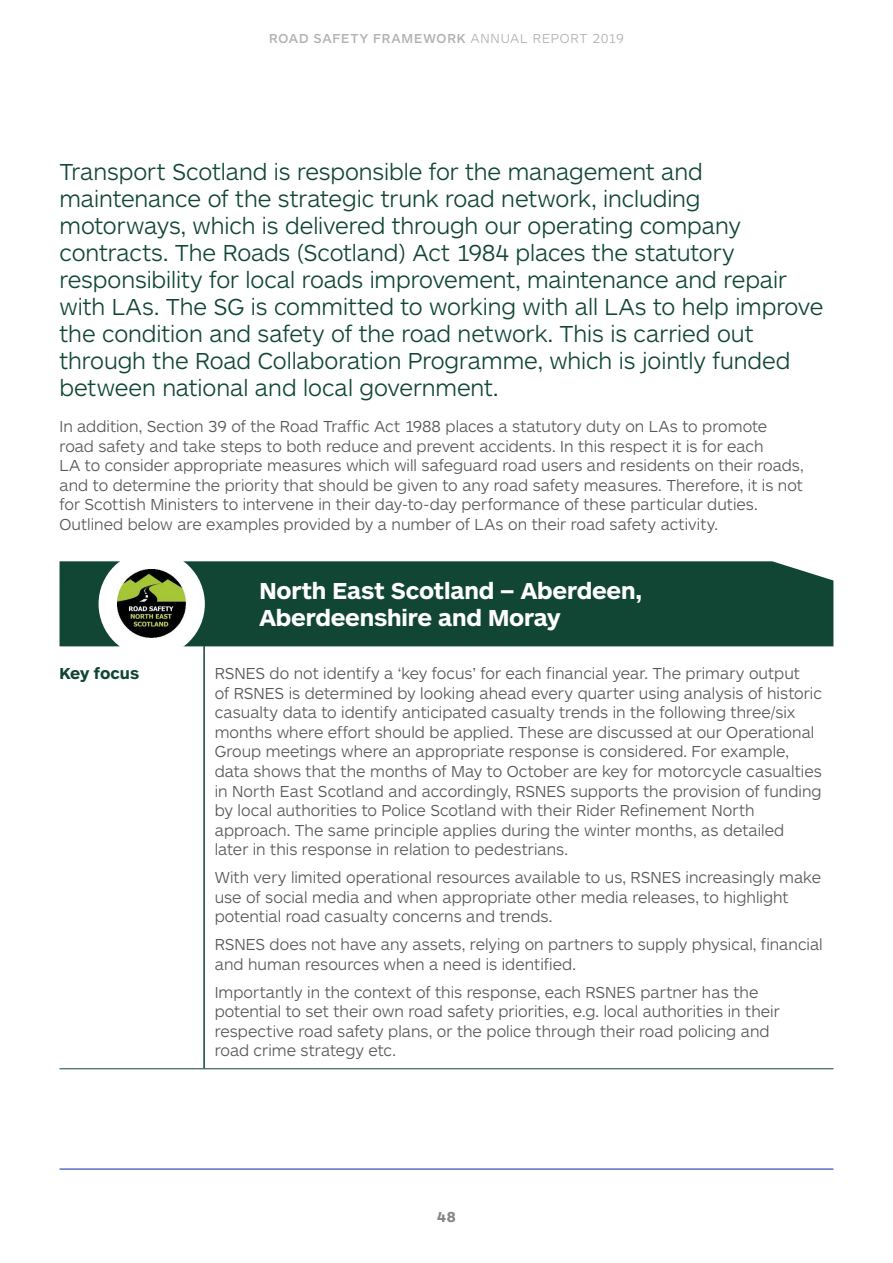
<style>
.page{position:relative;width:893px;height:1263px;background:#fff}
.page>*{position:absolute;margin:0;border:0;box-sizing:border-box;transform-origin:0 0}
.t1{font:300 24px/27px "ARS Maquette Tr";letter-spacing:-.005em;color:#114634}
.t2{font:700 24px/27px "ARS Maquette Tr";letter-spacing:-.01em;color:#fff}
.t3{font:300 16.5px/19.5px "ARS Maquette Tr";color:#575756}
.t4{font:700 16.5px "ARS Maquette Tr";letter-spacing:-.005em;color:#114634}
.t5{font:700 15px "ARS Maquette Tr";color:#878787}
.t6{font:500 13.5px "ARS Maquette Tr";letter-spacing:.06em;color:#b3b2b2}
.s1{font-weight:300}
</style>
<div class="page">
<hr style="left:60px;top:1169px;width:773px;height:1px;background:#0a26aa">
<hr style="left:203px;top:646px;width:2px;height:422px;background:#114634">
<hr style="left:60px;top:1068px;width:144px;height:1px;background:#114634">
<hr style="left:204px;top:1068px;width:629px;height:1px;background:#114634">
<div style="left:60px;top:561px;width:773px;height:85px;background:#114634"></div>
<div style="left:99px;top:551px;width:106px;height:106px;background:#fff;border-radius:50%"></div>
<img style="left:118px;top:570px;width:68px;height:68px">
<p class="t6" style="left:269px;top:32px;width:356px">ROAD SAFETY FRAMEWORK <span class="s1">ANNUAL REPORT 2019</span></p>
<p class="t1" style="left:60px;top:158px;width:766px">Transport Scotland is responsible for the management and maintenance of the strategic trunk road network, including motorways, which is delivered through our operating company contracts. The Roads (Scotland) Act 1984 places the statutory responsibility for local roads improvement, maintenance and repair with LAs. The SG is committed to working with all LAs to help improve the condition and safety of the road network. This is carried out through the Road Collaboration Programme, which is jointly funded between national and local government.</p>
<p class="t3" style="left:60px;top:417px;width:746px">In addition, Section 39 of the Road Traffic Act 1988 places a statutory duty on LAs to promote road safety and take steps to both reduce and prevent accidents. In this respect it is for each<br>LA to consider appropriate measures which will safeguard road users and residents on their roads, and to determine the priority that should be given to any road safety measures. Therefore, it is not for Scottish Ministers to intervene in their day-to-day performance of these particular duties.<br>Outlined below are examples provided by a number of LAs on their road safety activity.</p>
<h1 class="t2" style="left:259px;top:577px;width:384px">North East Scotland – Aberdeen,<br>Aberdeenshire and Moray</h1>
<p class="t4" style="left:60px;top:665px;width:81px">Key focus</p>
<p class="t3" style="left:215px;top:664px;width:609px">RSNES do not identify a ‘key focus’ for each financial year. The primary output<br>of RSNES is determined by looking ahead every quarter using analysis of historic casualty data to identify anticipated casualty trends in the following three/six months where effort should be applied. These are discussed at our Operational Group meetings where an appropriate response is considered. For example, data shows that the months of May to October are key for motorcycle casualties in North East Scotland and accordingly, RSNES supports the provision of funding by local authorities to Police Scotland with their Rider Refinement North approach. The same principle applies during the winter months, as detailed later in this response in relation to pedestrians.</p>
<p class="t3" style="left:215px;top:868px;width:608px">With very limited operational resources available to us, RSNES increasingly make use of social media and when appropriate other media releases, to highlight potential road casualty concerns and trends.</p>
<p class="t3" style="left:215px;top:935px;width:610px">RSNES does not have any assets, relying on partners to supply physical, financial and human resources when a need is identified.</p>
<p class="t3" style="left:215px;top:982px;width:567px">Importantly in the context of this response, each RSNES partner has the potential to set their own road safety priorities, e.g. local authorities in their respective road safety plans, or the police through their road policing and road crime strategy etc.</p>
<p class="t5" style="left:437px;top:1209px;width:20px">48</p>
</div>
